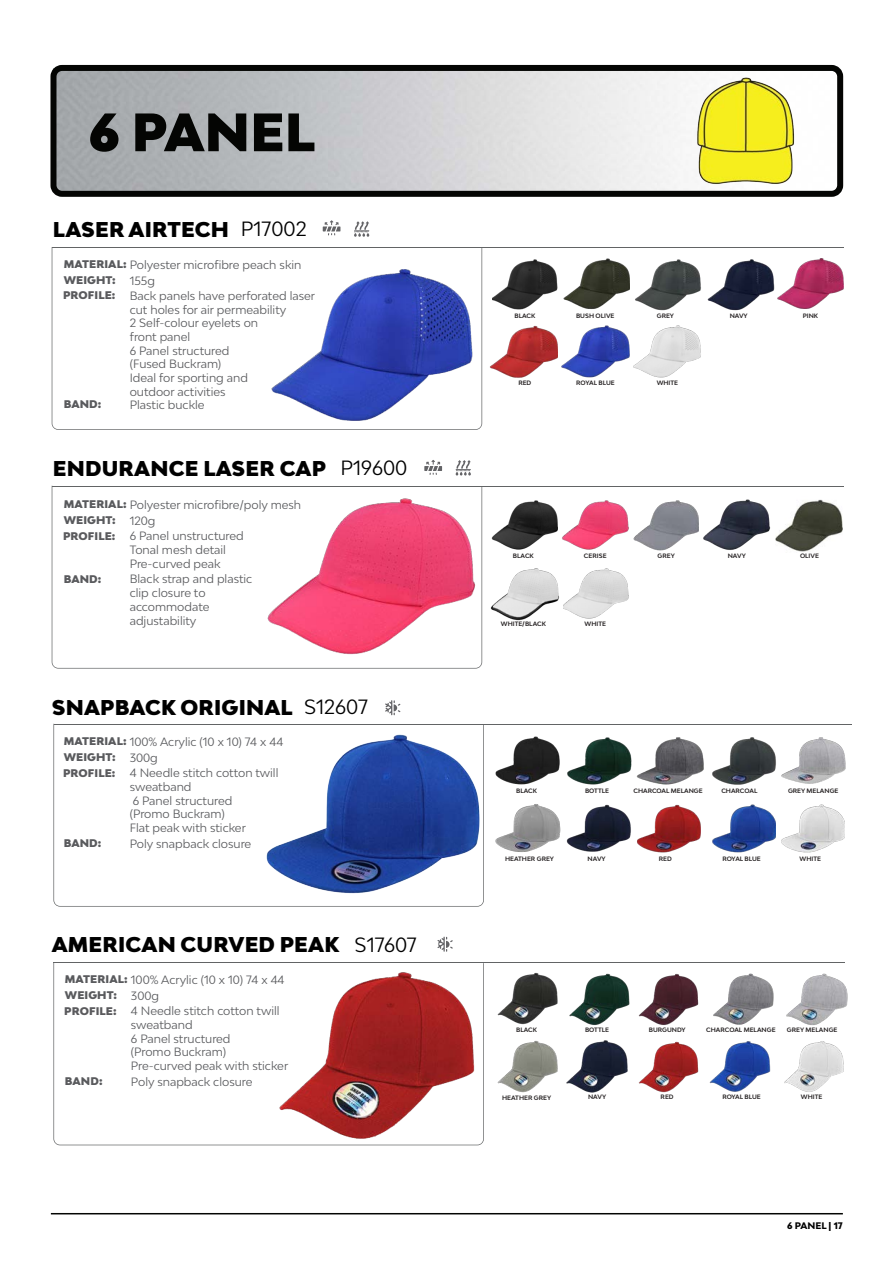
<style>
.page{position:relative;width:893px;height:1263px;background:#fff}
.page>*{position:absolute;margin:0;border:0;box-sizing:border-box;transform-origin:0 0}
.t1{font:900 51px "Bw Modelica";color:#040503}
.t2{font:900 20.25px "Bw Modelica";letter-spacing:.01em;color:#000}
.t3{font:19.5px "Bw Modelica";color:#000}
.t4{font:11.4px/13.6px "Bw Modelica";color:#595a5d}
.t5{font:900 10.5px "Bw Modelica";letter-spacing:.01em;color:#595a5d}
.t6{font:900 10.5px "Bw Modelica";letter-spacing:.01em;color:#5a5a5d}
.t7{font:800 9px "Bw Modelica";color:#000}
.t8{font:700 6px "Bw Modelica";color:#231f20}
.s1{font-weight:900;font-size:10.5px}
</style>
<div class="page">
<img style="left:57px;top:72px;width:779px;height:118px">
<hr style="left:51px;top:1213px;width:792px;height:1px;background:#040503">
<div style="left:50px;top:65px;width:793px;height:132px;border:6px solid #040503;border-radius:9px"></div>
<hr style="left:54px;top:724px;width:797px;height:1px;background:#626465">
<svg style="left:53px;top:724px;width:431px;height:183px"></svg>
<hr style="left:54px;top:962px;width:791px;height:1px;background:#626465">
<svg style="left:53px;top:962px;width:431px;height:183px"></svg>
<img style="left:495px;top:736px;width:65px;height:49px">
<img style="left:497px;top:972px;width:61px;height:52px">
<img style="left:497px;top:1040px;width:61px;height:52px">
<img style="left:567px;top:737px;width:62px;height:48px">
<img style="left:569px;top:973px;width:61px;height:52px">
<img style="left:638px;top:973px;width:61px;height:52px">
<img style="left:638px;top:1041px;width:61px;height:52px">
<img style="left:629px;top:737px;width:147px;height:48px">
<img style="left:713px;top:973px;width:61px;height:52px">
<img style="left:786px;top:973px;width:62px;height:52px">
<img style="left:781px;top:737px;width:65px;height:47px">
<img style="left:566px;top:1040px;width:62px;height:53px">
<img style="left:495px;top:804px;width:66px;height:48px">
<img style="left:709px;top:1041px;width:62px;height:51px">
<img style="left:566px;top:804px;width:65px;height:48px">
<img style="left:784px;top:1041px;width:60px;height:51px">
<img style="left:712px;top:804px;width:64px;height:49px">
<img style="left:781px;top:804px;width:63px;height:49px">
<img style="left:637px;top:804px;width:64px;height:49px">
<img style="left:482px;top:487px;width:1px;height:176px">
<hr style="left:52px;top:247px;width:791px;height:1px;background:#626465">
<svg style="left:52px;top:248px;width:430px;height:182px"></svg>
<hr style="left:52px;top:486px;width:791px;height:1px;background:#626465">
<svg style="left:52px;top:487px;width:430px;height:182px"></svg>
<img style="left:492px;top:259px;width:66px;height:51px">
<img style="left:563px;top:258px;width:67px;height:51px">
<img style="left:635px;top:259px;width:66px;height:52px">
<img style="left:707px;top:259px;width:67px;height:52px">
<img style="left:490px;top:325px;width:68px;height:53px">
<img style="left:561px;top:325px;width:68px;height:53px">
<img style="left:633px;top:325px;width:68px;height:53px">
<img style="left:491px;top:500px;width:67px;height:50px">
<img style="left:633px;top:500px;width:66px;height:51px">
<img style="left:703px;top:499px;width:68px;height:51px">
<img style="left:775px;top:499px;width:67px;height:53px">
<img style="left:490px;top:568px;width:69px;height:53px">
<img style="left:563px;top:568px;width:66px;height:51px">
<img style="left:562px;top:500px;width:67px;height:50px">
<img style="left:778px;top:258px;width:65px;height:51px">
<img style="left:692px;top:75px;width:105px;height:110px">
<svg style="left:323px;top:220px;width:17px;height:15px"></svg>
<svg style="left:424px;top:460px;width:18px;height:15px"></svg>
<svg style="left:354px;top:221px;width:15px;height:16px"></svg>
<svg style="left:456px;top:460px;width:15px;height:16px"></svg>
<svg style="left:385px;top:700px;width:15px;height:15px"></svg>
<svg style="left:437px;top:937px;width:16px;height:15px"></svg>
<p class="t1" style="left:88px;top:99px;width:228px">6 PANEL</p>
<p class="t2" style="left:53px;top:216px;width:177px">LASER AIRTECH</p>
<p class="t3" style="left:241px;top:216px;width:67px">P17002</p>
<p class="t4" style="left:64px;top:257px;width:239px"><span class="s1">MATERIAL:</span> Polyester microfibre peach skin</p>
<p class="t5" style="left:64px;top:273px;width:54px">WEIGHT:</p>
<p class="t6" style="left:63px;top:289px;width:54px">PROFILE:</p>
<p class="t4" style="left:130px;top:273px;width:27px">155g</p>
<p class="t4" style="left:130px;top:289px;width:187px">Back panels have perforated laser cut holes for air permeability</p>
<p class="t4" style="left:130px;top:316px;width:130px">2 Self-colour eyelets on</p>
<p class="t4" style="left:130px;top:330px;width:62px">front panel</p>
<p class="t4" style="left:130px;top:343px;width:101px">6 Panel structured</p>
<p class="t4" style="left:130px;top:357px;width:93px">(Fused Buckram)</p>
<p class="t4" style="left:130px;top:371px;width:120px">Ideal for sporting and</p>
<p class="t4" style="left:130px;top:384px;width:97px">outdoor activities</p>
<p class="t5" style="left:64px;top:397px;width:39px">BAND:</p>
<p class="t4" style="left:130px;top:398px;width:76px">Plastic buckle</p>
<p class="t2" style="left:53px;top:455px;width:275px">ENDURANCE LASER CAP</p>
<p class="t4" style="left:64px;top:498px;width:239px"><span class="s1">MATERIAL:</span> Polyester microfibre/poly mesh</p>
<p class="t5" style="left:64px;top:514px;width:54px">WEIGHT:</p>
<p class="t6" style="left:63px;top:529px;width:54px">PROFILE:</p>
<p class="t5" style="left:64px;top:572px;width:39px">BAND:</p>
<p class="t4" style="left:130px;top:572px;width:124px">Black strap and plastic clip closure to</p>
<p class="t4" style="left:130px;top:599px;width:81px">accommodate</p>
<p class="t4" style="left:130px;top:613px;width:68px">adjustability</p>
<p class="t4" style="left:130px;top:514px;width:27px">120g</p>
<p class="t4" style="left:130px;top:529px;width:115px">6 Panel unstructured</p>
<p class="t4" style="left:130px;top:543px;width:98px">Tonal mesh detail</p>
<p class="t4" style="left:130px;top:556px;width:93px">Pre-curved peak</p>
<p class="t3" style="left:340px;top:455px;width:68px">P19600</p>
<p class="t2" style="left:52px;top:694px;width:243px">SNAPBACK ORIGINAL</p>
<p class="t4" style="left:64px;top:734px;width:221px"><span class="s1">MATERIAL:</span> 100% Acrylic (10 x 10) 74 x 44</p>
<p class="t5" style="left:64px;top:750px;width:54px">WEIGHT:</p>
<p class="t6" style="left:63px;top:766px;width:54px">PROFILE:</p>
<p class="t4" style="left:130px;top:751px;width:30px">300g</p>
<p class="t4" style="left:130px;top:766px;width:150px">4 Needle stitch cotton twill</p>
<p class="t4" style="left:130px;top:780px;width:63px">sweatband</p>
<p class="t4" style="left:133px;top:793px;width:101px">6 Panel structured</p>
<p class="t4" style="left:130px;top:807px;width:97px">(Promo Buckram)</p>
<p class="t4" style="left:130px;top:821px;width:118px">Flat peak with sticker</p>
<p class="t5" style="left:64px;top:836px;width:39px">BAND:</p>
<p class="t4" style="left:130px;top:837px;width:123px">Poly snapback closure</p>
<p class="t3" style="left:304px;top:694px;width:65px">S12607</p>
<p class="t2" style="left:52px;top:932px;width:289px">AMERICAN CURVED PEAK</p>
<p class="t4" style="left:65px;top:973px;width:221px"><span class="s1">MATERIAL:</span> 100% Acrylic (10 x 10) 74 x 44</p>
<p class="t5" style="left:65px;top:989px;width:54px">WEIGHT:</p>
<p class="t6" style="left:64px;top:1004px;width:54px">PROFILE:</p>
<p class="t4" style="left:131px;top:989px;width:30px">300g</p>
<p class="t4" style="left:131px;top:1004px;width:150px">4 Needle stitch cotton twill</p>
<p class="t4" style="left:131px;top:1018px;width:63px">sweatband</p>
<p class="t4" style="left:131px;top:1031px;width:101px">6 Panel structured</p>
<p class="t4" style="left:131px;top:1045px;width:97px">(Promo Buckram)</p>
<p class="t4" style="left:131px;top:1059px;width:159px">Pre-curved peak with sticker</p>
<p class="t5" style="left:65px;top:1074px;width:39px">BAND:</p>
<p class="t4" style="left:131px;top:1074px;width:123px">Poly snapback closure</p>
<p class="t3" style="left:355px;top:932px;width:64px">S17607</p>
<p class="t8" style="left:514px;top:311px;width:22px">BLACK</p>
<p class="t8" style="left:518px;top:379px;width:15px">RED</p>
<p class="t8" style="left:576px;top:311px;width:40px">BUSH OLIVE</p>
<p class="t8" style="left:657px;top:311px;width:19px">GREY</p>
<p class="t8" style="left:730px;top:311px;width:20px">NAVY</p>
<p class="t8" style="left:803px;top:311px;width:17px">PINK</p>
<p class="t8" style="left:576px;top:379px;width:40px">ROYAL BLUE</p>
<p class="t8" style="left:657px;top:379px;width:23px">WHITE</p>
<p class="t8" style="left:513px;top:551px;width:22px">BLACK</p>
<p class="t8" style="left:584px;top:551px;width:24px">CERISE</p>
<p class="t8" style="left:658px;top:551px;width:19px">GREY</p>
<p class="t8" style="left:728px;top:551px;width:20px">NAVY</p>
<p class="t8" style="left:800px;top:551px;width:20px">OLIVE</p>
<p class="t8" style="left:501px;top:620px;width:47px">WHITE/BLACK</p>
<p class="t8" style="left:584px;top:620px;width:23px">WHITE</p>
<p class="t8" style="left:516px;top:787px;width:22px">BLACK</p>
<p class="t8" style="left:505px;top:855px;width:51px">HEATHER GREY</p>
<p class="t8" style="left:585px;top:787px;width:26px">BOTTLE</p>
<p class="t8" style="left:633px;top:787px;width:71px">CHARCOAL MELANGE</p>
<p class="t8" style="left:721px;top:787px;width:38px">CHARCOAL</p>
<p class="t8" style="left:788px;top:787px;width:52px">GREY MELANGE</p>
<p class="t8" style="left:588px;top:855px;width:20px">NAVY</p>
<p class="t8" style="left:659px;top:855px;width:15px">RED</p>
<p class="t8" style="left:722px;top:855px;width:40px">ROYAL BLUE</p>
<p class="t8" style="left:800px;top:855px;width:23px">WHITE</p>
<p class="t8" style="left:516px;top:1025px;width:22px">BLACK</p>
<p class="t8" style="left:502px;top:1094px;width:51px">HEATHER GREY</p>
<p class="t8" style="left:585px;top:1025px;width:26px">BOTTLE</p>
<p class="t8" style="left:588px;top:1093px;width:20px">NAVY</p>
<p class="t8" style="left:649px;top:1025px;width:38px">BURGUNDY</p>
<p class="t8" style="left:706px;top:1026px;width:71px">CHARCOAL MELANGE</p>
<p class="t8" style="left:787px;top:1026px;width:52px">GREY MELANGE</p>
<p class="t8" style="left:661px;top:1093px;width:15px">RED</p>
<p class="t8" style="left:722px;top:1093px;width:40px">ROYAL BLUE</p>
<p class="t8" style="left:801px;top:1093px;width:23px">WHITE</p>
<p class="t7" style="left:787px;top:1220px;width:57px">6 PANEL | 17</p>
</div>
